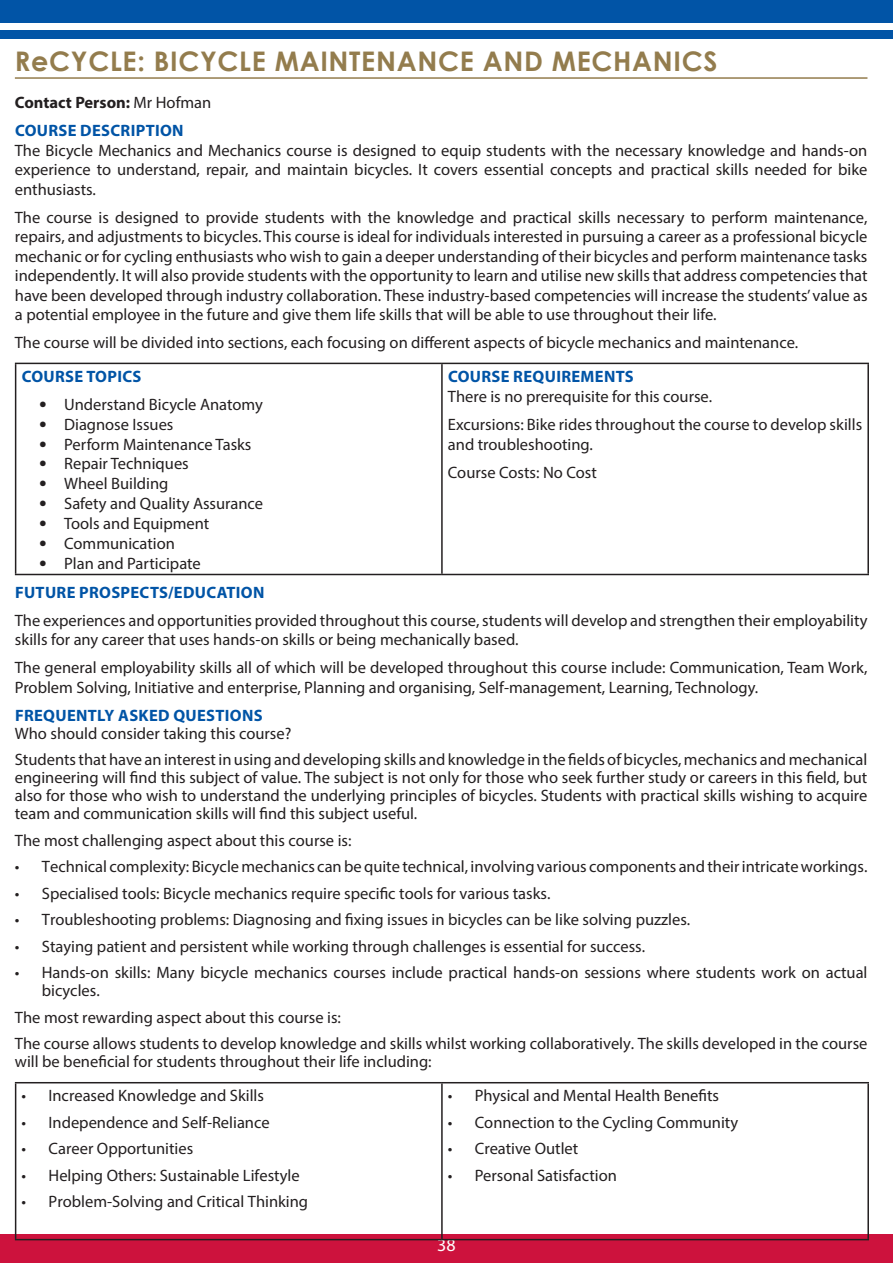
<style>
.page{position:relative;width:893px;height:1263px;background:#fff}
.page>*{position:absolute;margin:0;border:0;box-sizing:border-box;transform-origin:0 0}
.Heading_1{font:700 27px "Century Gothic";letter-spacing:.025em;color:#937c4d}
.t1{font:18px "Myriad Pro";color:#fff}
.Paragraph_Body{font:16.5px/19.5px "Myriad Pro";color:#231f20}
.Body_Copy{font:16.5px/18px "Myriad Pro";color:#231f20;text-align:justify}
.Sub_Head_10{font:700 16.5px "Myriad Pro";letter-spacing:.02em;color:#0154a6}
.Paragraph_Body-2{font:700 16.5px "Myriad Pro";letter-spacing:.02em;color:#0154a6}
.Paragraph_Body-3{font:700 16.5px "Myriad Pro";color:#231f20}
.s1{font-weight:400}
.s2{font-family:"Calibri";font-size:18px}
</style>
<div class="page">
<div style="left:0;top:1234px;width:893px;height:29px;background:#cd123d"></div>
<div style="left:0;top:0;width:893px;height:22px;background:#0154a6"></div>
<div style="left:0;top:31px;width:893px;height:8px;background:#0154a6"></div>
<hr style="left:15px;top:77px;width:852px;height:2px;background:#937c4d">
<hr style="left:15px;top:363px;width:427px;height:1px;background:#231f20">
<hr style="left:15px;top:364px;width:1px;height:210px;background:#231f20">
<hr style="left:442px;top:363px;width:427px;height:1px;background:#231f20">
<hr style="left:441px;top:364px;width:2px;height:210px;background:#231f20">
<hr style="left:867px;top:364px;width:2px;height:210px;background:#231f20">
<hr style="left:15px;top:574px;width:427px;height:1px;background:#231f20">
<hr style="left:442px;top:574px;width:427px;height:1px;background:#231f20">
<hr style="left:15px;top:1082px;width:427px;height:1px;background:#231f20">
<hr style="left:15px;top:1083px;width:1px;height:156px;background:#231f20">
<hr style="left:442px;top:1082px;width:427px;height:1px;background:#231f20">
<hr style="left:441px;top:1083px;width:2px;height:156px;background:#231f20">
<hr style="left:867px;top:1083px;width:2px;height:156px;background:#231f20">
<hr style="left:15px;top:1239px;width:427px;height:1px;background:#231f20">
<hr style="left:442px;top:1239px;width:427px;height:1px;background:#231f20">
<p class="Heading_1" style="left:15px;top:41px;width:704px">ReCYCLE: BICYCLE MAINTENANCE AND MECHANICS</p>
<p class="Paragraph_Body-3" style="left:15px;top:91px;width:198px">Contact Person: <span class="s1">Mr Hofman</span></p>
<p class="Sub_Head_10" style="left:15px;top:120px;width:170px">COURSE DESCRIPTION</p>
<p class="Paragraph_Body" style="left:15px;top:140px;width:854px;text-align:justify">The Bicycle Mechanics and Mechanics course is designed to equip students with the necessary knowledge and hands-on experience to understand, repair, and maintain bicycles. It covers essential concepts and practical skills needed for bike enthusiasts.</p>
<p class="Paragraph_Body" style="left:15px;top:207px;width:854px;text-align:justify">The course is designed to provide students with the knowledge and practical skills necessary to perform maintenance, repairs, and adjustments to bicycles. This course is ideal for individuals interested in pursuing a career as a professional bicycle mechanic or for cycling enthusiasts who wish to gain a deeper understanding of their bicycles and perform maintenance tasks independently. It will also provide students with the opportunity to learn and utilise new skills that address competencies that have been developed through industry collaboration. These industry-based competencies will increase the students’ value as a potential employee in the future and give them life skills that will be able to use throughout their life.</p>
<p class="Paragraph_Body" style="left:15px;top:333px;width:785px">The course will be divided into sections, each focusing on different aspects of bicycle mechanics and maintenance.</p>
<p class="Paragraph_Body-2" style="left:22px;top:365px;width:121px">COURSE TOPICS</p>
<p class="Paragraph_Body" style="left:39px;top:394px;width:226px"><span class="s2">•</span> Understand Bicycle Anatomy</p>
<p class="Paragraph_Body" style="left:39px;top:414px;width:136px"><span class="s2">•</span> Diagnose Issues</p>
<p class="Paragraph_Body" style="left:39px;top:434px;width:214px"><span class="s2">•</span> Perform Maintenance Tasks</p>
<p class="Paragraph_Body" style="left:39px;top:454px;width:152px"><span class="s2">•</span> Repair Techniques</p>
<p class="Paragraph_Body" style="left:39px;top:474px;width:131px"><span class="s2">•</span> Wheel Building</p>
<p class="Paragraph_Body" style="left:39px;top:493px;width:226px"><span class="s2">•</span> Safety and Quality Assurance</p>
<p class="Paragraph_Body" style="left:39px;top:513px;width:172px"><span class="s2">•</span> Tools and Equipment</p>
<p class="Paragraph_Body" style="left:39px;top:533px;width:138px"><span class="s2">•</span> Communication</p>
<p class="Paragraph_Body" style="left:39px;top:553px;width:164px"><span class="s2">•</span> Plan and Participate</p>
<p class="Sub_Head_10" style="left:448px;top:365px;width:187px">COURSE REQUIREMENTS</p>
<p class="Paragraph_Body" style="left:448px;top:386px;width:266px">There is no prerequisite for this course.</p>
<p class="Paragraph_Body" style="left:448px;top:414px;width:416px">Excursions: Bike rides throughout the course to develop skills and troubleshooting.</p>
<p class="Paragraph_Body" style="left:448px;top:462px;width:150px">Course Costs: No Cost</p>
<p class="Paragraph_Body-2" style="left:15px;top:581px;width:251px">FUTURE PROSPECTS/EDUCATION</p>
<p class="Paragraph_Body" style="left:15px;top:610px;width:854px">The experiences and opportunities provided throughout this course, students will develop and strengthen their employability skills for any career that uses hands-on skills or being mechanically based.</p>
<p class="Paragraph_Body" style="left:15px;top:657px;width:854px">The general employability skills all of which will be developed throughout this course include: Communication, Team Work,<br>Problem Solving, Initiative and enterprise, Planning and organising, Self-management, Learning, Technology.</p>
<p class="Sub_Head_10" style="left:15px;top:704px;width:249px">FREQUENTLY ASKED QUESTIONS</p>
<p class="Body_Copy" style="left:15px;top:724px;width:278px">Who should consider taking this course?</p>
<p class="Body_Copy" style="left:15px;top:751px;width:854px">Students that have an interest in using and developing skills and knowledge in the fields of bicycles, mechanics and mechanical engineering will find this subject of value. The subject is not only for those who seek further study or careers in this field, but also for those who wish to understand the underlying principles of bicycles. Students with practical skills wishing to acquire team and communication skills will find this subject useful.</p>
<p class="Body_Copy" style="left:15px;top:831px;width:338px">The most challenging aspect about this course is:</p>
<p class="Paragraph_Body" style="left:15px;top:857px;width:854px">• Technical complexity: Bicycle mechanics can be quite technical, involving various components and their intricate workings.</p>
<p class="Paragraph_Body" style="left:15px;top:883px;width:537px">• Specialised tools: Bicycle mechanics require specific tools for various tasks.</p>
<p class="Paragraph_Body" style="left:15px;top:910px;width:677px">• Troubleshooting problems: Diagnosing and fixing issues in bicycles can be like solving puzzles.</p>
<p class="Paragraph_Body" style="left:15px;top:936px;width:632px">• Staying patient and persistent while working through challenges is essential for success.</p>
<p class="Paragraph_Body" style="left:42px;top:964px;width:827px;line-height:18px;text-indent:-27px">• Hands-on skills: Many bicycle mechanics courses include practical hands-on sessions where students work on actual bicycles.</p>
<p class="Body_Copy" style="left:15px;top:1008px;width:328px">The most rewarding aspect about this course is:</p>
<p class="Body_Copy" style="left:15px;top:1035px;width:854px">The course allows students to develop knowledge and skills whilst working collaboratively. The skills developed in the course will be beneficial for students throughout their life including:</p>
<p class="Paragraph_Body" style="left:22px;top:1085px;width:244px">• Increased Knowledge and Skills</p>
<p class="Paragraph_Body" style="left:22px;top:1112px;width:250px">• Independence and Self-Reliance</p>
<p class="Paragraph_Body" style="left:22px;top:1138px;width:173px">• Career Opportunities</p>
<p class="Paragraph_Body" style="left:22px;top:1165px;width:279px">• Helping Others: Sustainable Lifestyle</p>
<p class="Paragraph_Body" style="left:22px;top:1191px;width:288px">• Problem-Solving and Critical Thinking</p>
<p class="Paragraph_Body" style="left:448px;top:1085px;width:273px">• Physical and Mental Health Benefits</p>
<p class="Paragraph_Body" style="left:448px;top:1112px;width:292px">• Connection to the Cycling Community</p>
<p class="Paragraph_Body" style="left:448px;top:1138px;width:132px">• Creative Outlet</p>
<p class="Paragraph_Body" style="left:448px;top:1165px;width:170px">• Personal Satisfaction</p>
<p class="t1" style="left:437px;top:1233px;width:20px">38</p>
</div>
